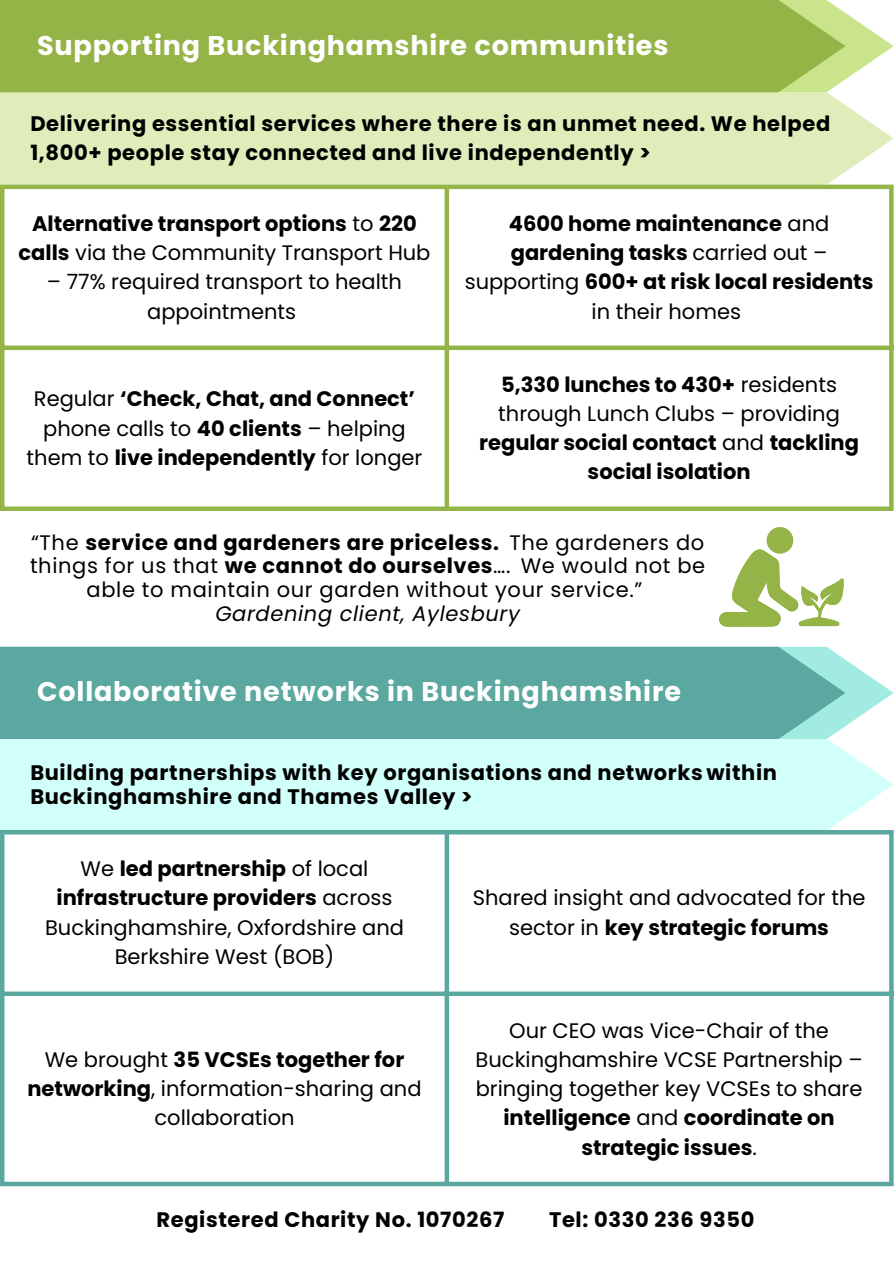
<style>
.page{position:relative;width:894px;height:1264px;background:#fff}
.page>*{position:absolute;margin:0;border:0;box-sizing:border-box;transform-origin:0 0}
.t1{font:700 27px "Poppins";letter-spacing:.03em;color:#fff}
.t2{font:21px/29.2px "Poppins";color:#000;text-align:center}
.t3{font:700 21px/29.2px "Poppins";color:#000;text-align:center}
.t4{font:700 21px/29.2px "Poppins";letter-spacing:.03em;color:#000}
.t5{font:21px/23.7px "Poppins";letter-spacing:.03em;color:#000;text-align:center}
.t6{font:italic 21px "Poppins";letter-spacing:.03em;color:#000}
.s1{font-weight:400}
.s2{font-weight:700}
</style>
<div class="page">
<div style="left:0;top:92px;width:893px;height:92px;background:#deedb9"></div>
<svg style="left:845px;top:12px;width:48px;height:68px"></svg>
<div style="left:0;top:0;width:845px;height:92px;background:#94b447"></div>
<hr style="left:0;top:189px;width:4px;height:317px;background:#94b447">
<div style="left:444px;top:189px;width:5px;height:317px;background:#94b447"></div>
<svg style="left:888px;top:189px;width:5px;height:317px;fill:#94b447"></svg>
<div style="left:0;top:184px;width:893px;height:5px;background:#94b447"></div>
<div style="left:0;top:345px;width:893px;height:5px;background:#94b447"></div>
<div style="left:0;top:506px;width:893px;height:5px;background:#94b447"></div>
<div style="left:0;top:739px;width:893px;height:91px;background:#d1fffa"></div>
<svg style="left:845px;top:659px;width:48px;height:68px"></svg>
<div style="left:0;top:646px;width:845px;height:93px;background:#5ba8a0"></div>
<div style="left:0;top:834px;width:5px;height:347px;background:#5ba8a0"></div>
<div style="left:444px;top:834px;width:5px;height:347px;background:#5ba8a0"></div>
<svg style="left:888px;top:834px;width:5px;height:347px;fill:#5ba8a0"></svg>
<hr style="left:0;top:830px;width:893px;height:4px;background:#5ba8a0">
<div style="left:0;top:991px;width:893px;height:5px;background:#5ba8a0"></div>
<div style="left:0;top:1181px;width:893px;height:5px;background:#5ba8a0"></div>
<svg style="left:719px;top:548px;width:124px;height:78px"></svg>
<div style="left:766px;top:527px;width:27px;height:26px;background:#94b447;border-radius:50%"></div>
<h1 class="t1" style="left:37px;top:26px;width:632px">Supporting Buckinghamshire communities</h1>
<p class="t4" style="left:30px;top:109px;width:801px">Delivering essential services where there is an unmet need. We helped<br>1,800+ people stay connected and live independently &gt;</p>
<h1 class="t3" style="left:19px;top:209px;width:413px">Alternative transport options <span class="s1">to</span> 220 calls <span class="s1">via the Community Transport Hub</span></h1>
<h1 class="t2" style="left:47px;top:267px;width:356px">– 77% required transport to health appointments</h1>
<p class="t3" style="left:27px;top:384px;width:397px"><span class="s1">Regular</span> ‘Check, Chat, and Connect’ <span class="s1">phone calls to</span> 40 clients <span class="s1">– helping them to</span> live independently <span class="s1">for longer</span></p>
<h2 class="t3" style="left:464px;top:209px;width:410px">4600 home maintenance <span class="s1">and </span>gardening tasks <span class="s1">carried out – supporting</span> 600+ at risk local residents <span class="s1">in their homes</span></h2>
<p class="t3" style="left:479px;top:370px;width:381px">5,330 lunches to 430+ <span class="s1">residents through Lunch Clubs – providing </span>regular social contact <span class="s1">and</span> tackling social isolation</p>
<p class="t5" style="left:30px;top:530px;width:676px">“The <span class="s2">service and gardeners are priceless.</span> The gardeners do things for us that <span class="s2">we cannot do ourselves</span>…. We would not be able to maintain our garden without your service.”</p>
<h2 class="t6" style="left:215px;top:598px;width:306px">Gardening client, Aylesbury</h2>
<h2 class="t1" style="left:37px;top:673px;width:645px">Collaborative networks in Buckinghamshire</h2>
<p class="t4" style="left:30px;top:760px;width:748px;line-height:23.7px">Building partnerships with key organisations and networks within<br>Buckinghamshire and Thames Valley &gt;</p>
<p class="t2" style="left:45px;top:854px;width:360px">We <span class="s2">led partnership</span> of local <span class="s2">infrastructure providers</span> across<br>Buckinghamshire, Oxfordshire and<br>Berkshire West (BOB)</p>
<p class="t2" style="left:27px;top:1044px;width:395px">We brought <span class="s2">35 VCSEs together for networking</span>, information-sharing and collaboration</p>
<p class="t2" style="left:472px;top:883px;width:394px">Shared insight and advocated for the sector in <span class="s2">key strategic forums</span></p>
<p class="t2" style="left:475px;top:1015px;width:388px">Our CEO was Vice-Chair of the<br>Buckinghamshire VCSE Partnership – bringing together key VCSEs to share <span class="s2">intelligence</span> and <span class="s2">coordinate on strategic issues</span>.</p>
<p class="t4" style="left:156px;top:1205px;width:349px">Registered Charity No. 1070267</p>
<p class="t4" style="left:549px;top:1205px;width:207px">Tel: 0330 236 9350</p>
</div>
